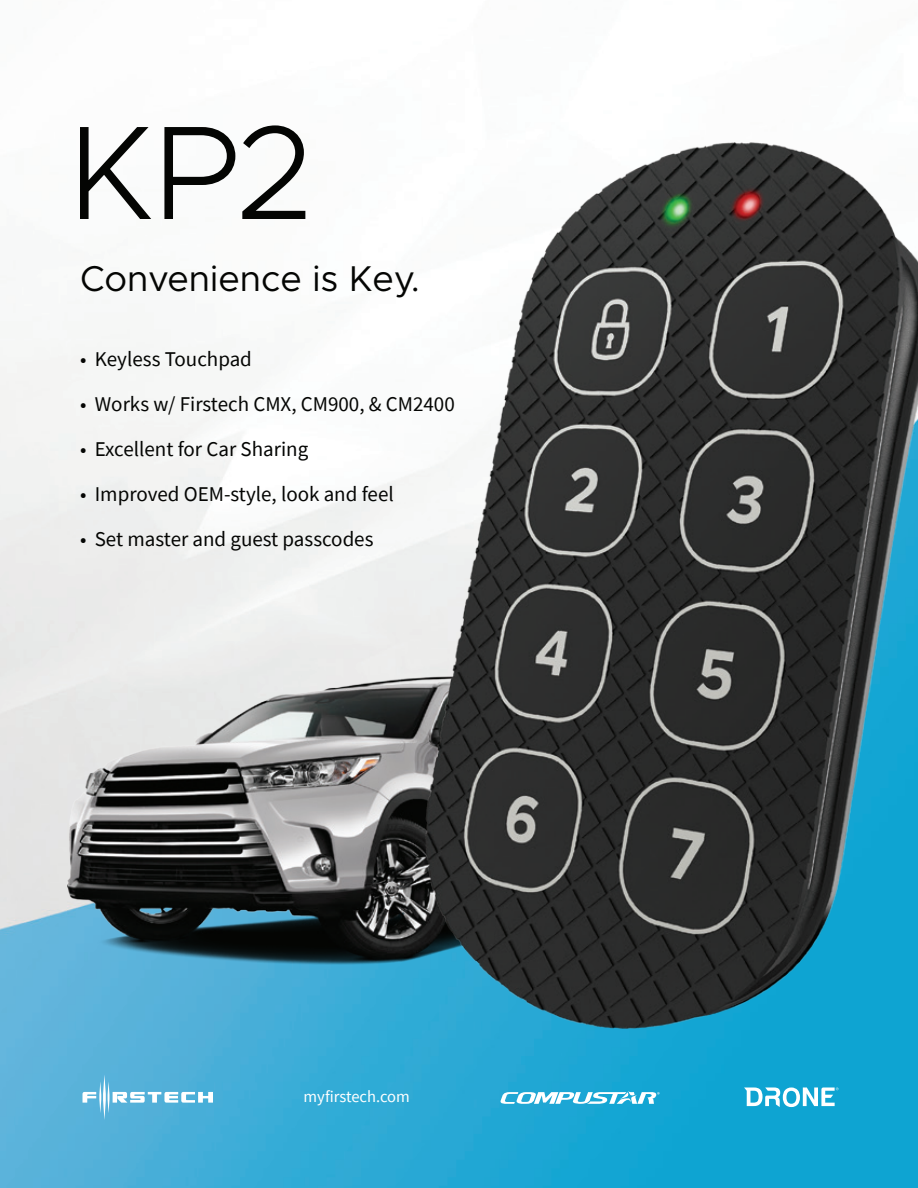
<style>
.page{position:relative;width:918px;height:1188px;background:#fff}
.page>*{position:absolute;margin:0;border:0;box-sizing:border-box;transform-origin:0 0}
.t1{font:36px "Metropolis";color:#040503}
.t2{font:21px "Source Sans Pro";color:#040503}
.t3{font:16.5px "Source Sans Pro";color:#fff}
</style>
<div class="page">
<img style="left:0;top:152px;width:918px;height:1036px">
<svg style="left:744px;top:1088px;width:95px;height:19px"></svg>
<svg style="left:499px;top:1091px;width:161px;height:13px"></svg>
<svg style="left:83px;top:1075px;width:130px;height:45px;background:#6bbbde"></svg>
<img style="left:68px;top:675px;width:358px;height:290px">
<img style="left:426px;top:142px;width:492px;height:887px">
<svg style="left:80px;top:127px;width:71px;height:92px"></svg>
<svg style="left:164px;top:127px;width:71px;height:92px"></svg>
<svg style="left:242px;top:125px;width:63px;height:94px"></svg>
<p class="t1" style="left:80px;top:256px;width:341px">Convenience is Key.</p>
<p class="t2" style="left:80px;top:345px;width:173px">• Keyless Touchpad</p>
<p class="t2" style="left:80px;top:390px;width:376px">• Works w/ Firstech CMX, CM900, &amp; CM2400</p>
<p class="t2" style="left:80px;top:435px;width:230px">• Excellent for Car Sharing</p>
<p class="t2" style="left:80px;top:480px;width:315px">• Improved OEM-style, look and feel</p>
<p class="t2" style="left:80px;top:525px;width:295px">• Set master and guest passcodes</p>
<p class="t3" style="left:304px;top:1086px;width:108px">myfirstech.com</p>
</div>
